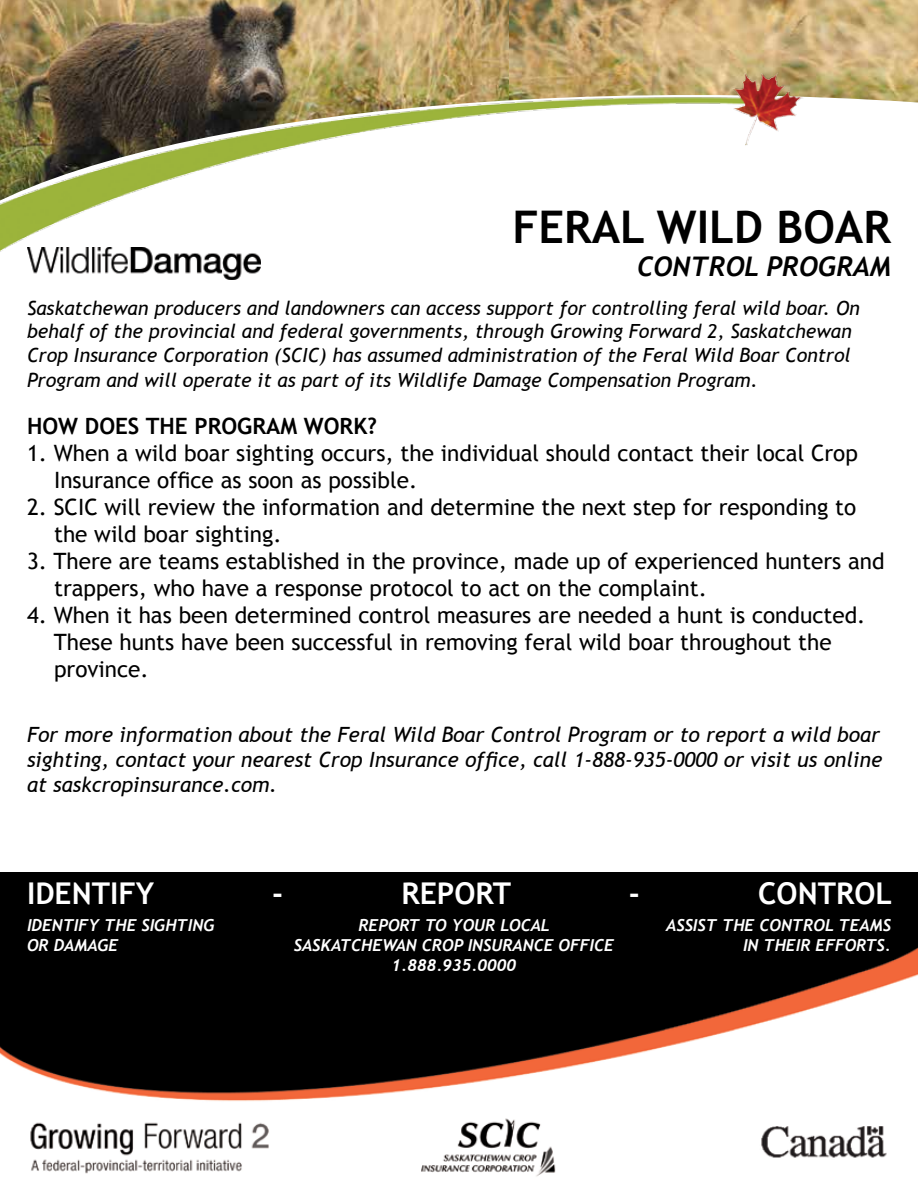
<style>
.page{position:relative;width:918px;height:1188px;background:#fff}
.page>*{position:absolute;margin:0;border:0;box-sizing:border-box;transform-origin:0 0}
.t1{font:700 45px "Trebuchet MS";color:#000}
.t2{font:700 30px "Trebuchet MS";color:#fff}
.t3{font:italic 700 27px "Trebuchet";color:#000}
.t4{font:22.5px/27px "Trebuchet MS";color:#000}
.t5{font:700 22.5px "Trebuchet MS";color:#000}
.t6{font:italic 21px/25.2px "Trebuchet MS";color:#000;text-align:justify}
.t7{font:italic 19.5px/23.4px "Trebuchet MS";color:#000}
.t8{font:italic 700 16.5px/19.8px "Trebuchet";color:#fff}
</style>
<div class="page">
<img style="left:0;top:0;width:510px;height:58px">
<img style="left:510px;top:0;width:408px;height:83px">
<img style="left:0;top:873px;width:918px;height:304px">
<img style="left:0;top:58px;width:824px;height:211px">
<img style="left:27px;top:247px;width:233px;height:33px">
<h1 class="t1" style="left:512px;top:199px;width:380px">FERAL WILD BOAR</h1>
<p class="t3" style="left:637px;top:250px;width:255px">CONTROL PROGRAM</p>
<p class="t7" style="left:27px;top:297px;width:834px">Saskatchewan producers and landowners can access support for controlling feral wild boar. On behalf of the provincial and federal governments, through Growing Forward 2, Saskatchewan<br>Crop Insurance Corporation (SCIC) has assumed administration of the Feral Wild Boar Control</p>
<p class="t7" style="left:27px;top:369px;width:732px">Program and will operate it as part of its Wildlife Damage Compensation Program.</p>
<p class="t5" style="left:27px;top:412px;width:352px">HOW DOES THE PROGRAM WORK?</p>
<p class="t4" style="left:54px;top:440px;width:805px;text-indent:-27px">1. When a wild boar sighting occurs, the individual should contact their local Crop<br>Insurance office as soon as possible.</p>
<p class="t4" style="left:54px;top:494px;width:804px;text-indent:-27px">2. SCIC will review the information and determine the next step for responding to the wild boar sighting.</p>
<p class="t4" style="left:54px;top:548px;width:832px;text-indent:-27px">3. There are teams established in the province, made up of experienced hunters and trappers, who have a response protocol to act on the complaint.</p>
<p class="t4" style="left:54px;top:602px;width:813px;text-indent:-27px">4. When it has been determined control measures are needed a hunt is conducted.<br>These hunts have been successful in removing feral wild boar throughout the province.</p>
<p class="t6" style="left:27px;top:722px;width:857px">For more information about the Feral Wild Boar Control Program or to report a wild boar sighting, contact your nearest Crop Insurance office, call 1-888-935-0000 or visit us online at saskcropinsurance.com.</p>
<h2 class="t2" style="left:27px;top:875px;width:129px">IDENTIFY</h2>
<h2 class="t2" style="left:272px;top:875px;width:13px">-</h2>
<h2 class="t2" style="left:402px;top:875px;width:111px">REPORT</h2>
<h2 class="t2" style="left:629px;top:875px;width:13px">-</h2>
<h2 class="t2" style="left:758px;top:875px;width:135px">CONTROL</h2>
<p class="t8" style="left:27px;top:915px;width:189px">IDENTIFY THE SIGHTING<br>OR DAMAGE</p>
<p class="t8" style="left:666px;top:915px;width:226px;text-align:right">ASSIST THE CONTROL TEAMS<br>IN THEIR EFFORTS.</p>
<p class="t8" style="left:294px;top:915px;width:322px;text-align:center">REPORT TO YOUR LOCAL<br>SASKATCHEWAN CROP INSURANCE OFFICE<br>1.888.935.0000</p>
</div>
